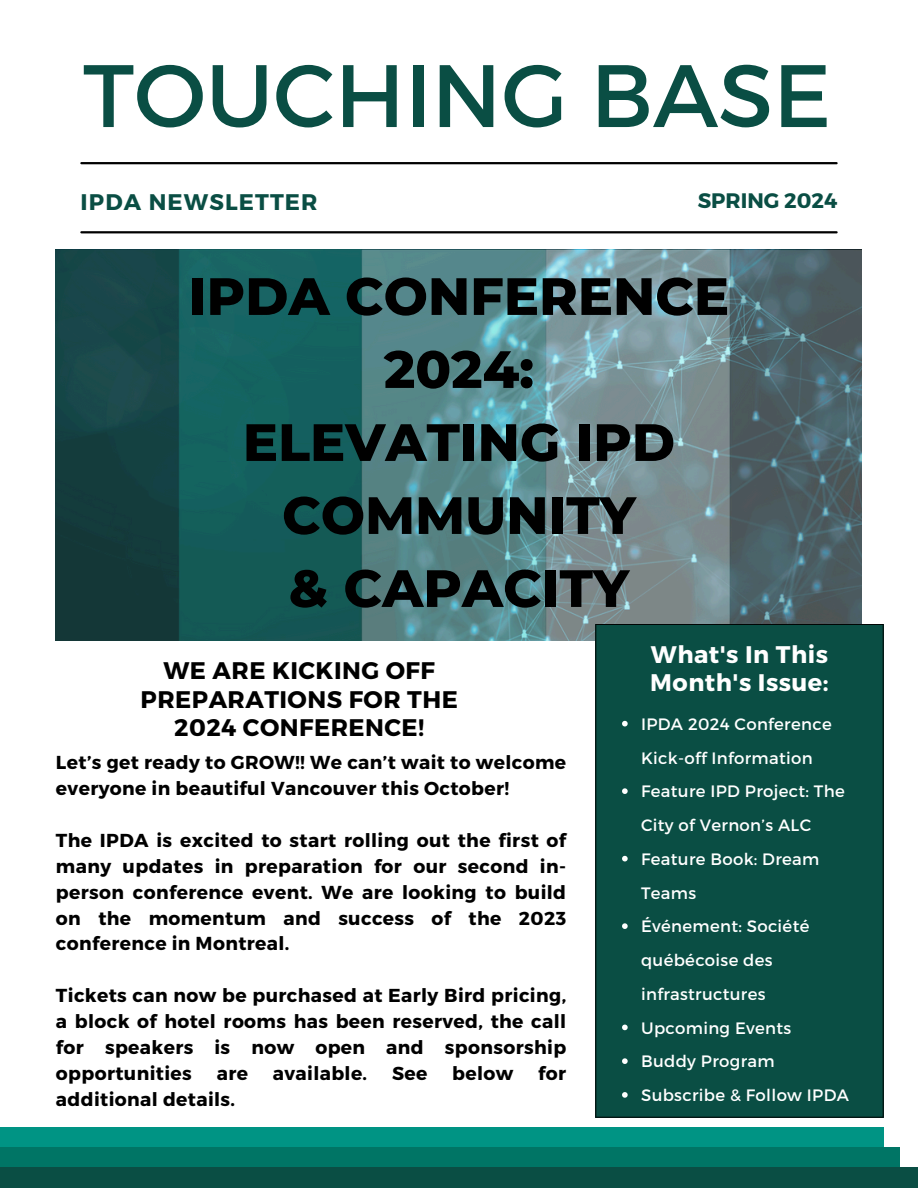
<style>
.page{position:relative;width:918px;height:1188px;background:#fff}
.page>*{position:absolute;margin:0;border:0;box-sizing:border-box;transform-origin:0 0}
.t1{font:88.35px "Montserrat";color:#0a4e44}
.t2{font:800 52.35px/73.1px "Montserrat";color:#000;text-align:center}
.t3{font:700 24px/28.2px "Montserrat";letter-spacing:.02em;color:#000;text-align:center}
.t4{font:700 24px/28.2px "Montserrat";letter-spacing:.02em;color:#fff}
.t5{font:700 22.5px "Montserrat";letter-spacing:.05em;color:#0a4e44}
.t6{font:700 21px "Montserrat";color:#0a4e44}
.t7{font:700 18.75px/25.8px "Montserrat";letter-spacing:.02em;color:#000;text-align:justify}
.t8{font:16.5px/33.8px "Montserrat";letter-spacing:.02em;color:#fff}
</style>
<div class="page">
<hr style="left:81px;top:231px;width:756px;height:2px;background:#000">
<hr style="left:81px;top:162px;width:756px;height:2px;background:#000">
<div style="left:0;top:1128px;width:883px;height:29px;background:#009484"></div>
<div style="left:0;top:1147px;width:900px;height:41px;background:#007565"></div>
<img style="left:56px;top:250px;width:805px;height:390px">
<div style="left:0;top:1168px;width:918px;height:20px;background:#0a4e44"></div>
<div style="left:595px;top:624px;width:289px;height:494px;background:#0a4e44"></div>
<svg style="left:622px;top:721px;width:6px;height:5px"></svg>
<svg style="left:622px;top:788px;width:6px;height:6px"></svg>
<svg style="left:622px;top:856px;width:6px;height:5px"></svg>
<svg style="left:622px;top:923px;width:6px;height:6px"></svg>
<svg style="left:622px;top:1025px;width:6px;height:5px"></svg>
<svg style="left:622px;top:1058px;width:6px;height:6px"></svg>
<svg style="left:622px;top:1092px;width:6px;height:6px"></svg>
<h5 class="t1" style="left:83px;top:38px;width:750px">TOUCHING BASE</h5>
<p class="t5" style="left:81px;top:188px;width:238px">IPDA NEWSLETTER</p>
<h2 class="t6" style="left:698px;top:187px;width:141px">SPRING 2024</h2>
<h3 class="t2" style="left:189px;top:260px;width:542px">IPDA CONFERENCE<br>2024:<br>ELEVATING IPD<br>COMMUNITY<br>&amp; CAPACITY</h3>
<h6 class="t3" style="left:141px;top:656px;width:319px">WE ARE KICKING OFF<br>PREPARATIONS FOR THE<br>2024 CONFERENCE!</h6>
<h4 class="t7" style="left:56px;top:749px;width:512px">Let’s get ready to GROW!! We can’t wait to welcome everyone in beautiful Vancouver this October!</h4>
<p class="t7" style="left:56px;top:826px;width:512px">The IPDA is excited to start rolling out the first of many updates in preparation for our second in&shy;person conference event. We are looking to build on the momentum and success of the 2023 conference in Montreal.</p>
<p class="t7" style="left:56px;top:982px;width:512px">Tickets can now be purchased at Early Bird pricing, a block of hotel rooms has been reserved, the call for speakers is now open and sponsorship opportunities</p>
<p class="t7" style="left:217px;top:1059px;width:33px">are</p>
<p class="t7" style="left:273px;top:1059px;width:96px">available.</p>
<p class="t7" style="left:392px;top:1059px;width:37px">See</p>
<p class="t7" style="left:452px;top:1059px;width:63px">below</p>
<p class="t7" style="left:538px;top:1059px;width:29px">for</p>
<p class="t7" style="left:56px;top:1085px;width:181px">additional details.</p>
<p class="t4" style="left:650px;top:639px;width:180px">What's In This<br>Month's Issue:</p>
<p class="t8" style="left:641px;top:706px;width:192px">IPDA 2024 Conference<br>Kick-off Information</p>
<p class="t8" style="left:641px;top:774px;width:205px">Feature IPD Project: The<br>City of Vernon’s ALC</p>
<p class="t8" style="left:641px;top:841px;width:180px">Feature Book: Dream<br>Teams</p>
<p class="t8" style="left:641px;top:909px;width:170px">Événement: Société québécoise des infrastructures</p>
<h3 class="t8" style="left:641px;top:1010px;width:152px">Upcoming Events</h3>
<h6 class="t8" style="left:641px;top:1044px;width:135px">Buddy Program</h6>
<h6 class="t8" style="left:641px;top:1078px;width:209px">Subscribe &amp; Follow IPDA</h6>
</div>
